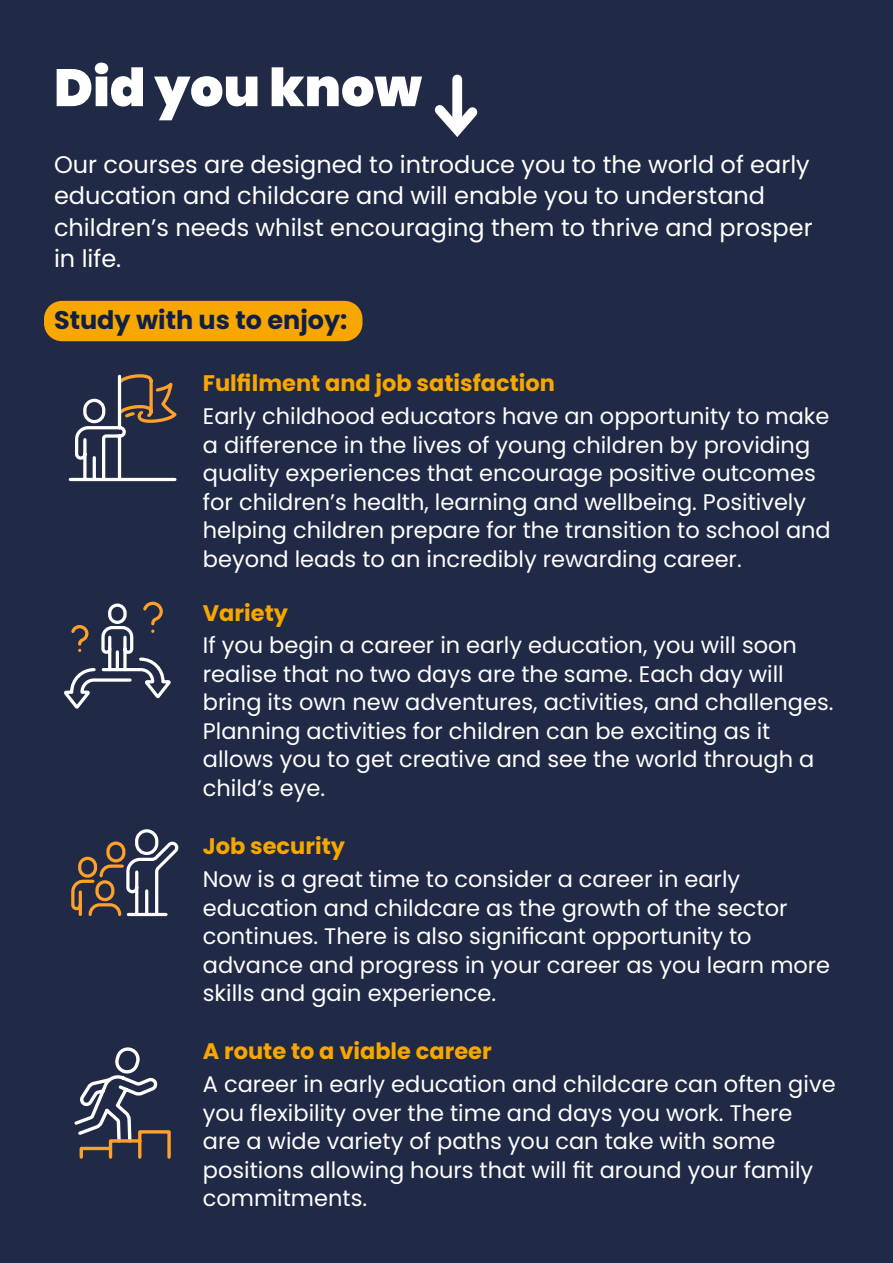
<style>
.page{position:relative;width:893px;height:1263px;background:#202945}
.page>*{position:absolute;margin:0;border:0;box-sizing:border-box;transform-origin:0 0}
.t1{font:900 52.5px "Poppins";color:#fff}
.t2{font:700 25.5px "Poppins";color:#101f45}
.t3{font:24px/31.5px "Poppins";color:#fff}
.t4{font:22.5px/28.5px "Poppins";color:#fff}
.t5{font:700 22.5px "Poppins";color:#f7a700}
</style>
<div class="page">
<div style="left:452px;top:79px;width:10px;height:48px;background:#fff"></div>
<svg style="left:434px;top:96px;width:44px;height:41px"></svg>
<div style="left:44px;top:301px;width:318px;height:40px;background:#f7a700;border-radius:18px"></div>
<svg style="left:71px;top:829px;width:108px;height:330px"></svg>
<svg style="left:68px;top:374px;width:109px;height:108px"></svg>
<svg style="left:64px;top:601px;width:107px;height:108px"></svg>
<h1 class="t1" style="left:54px;top:57px;width:369px">Did you know</h1>
<p class="t3" style="left:54px;top:149px;width:760px">Our courses are designed to introduce you to the world of early education and childcare and will enable you to understand children’s needs whilst encouraging them to thrive and prosper in life.</p>
<p class="t2" style="left:54px;top:305px;width:295px">Study with us to enjoy:</p>
<p class="t5" style="left:203px;top:370px;width:354px">Fulfilment and job satisfaction</p>
<p class="t4" style="left:203px;top:402px;width:629px">Early childhood educators have an opportunity to make a difference in the lives of young children by providing quality experiences that encourage positive outcomes for children’s health, learning and wellbeing. Positively helping children prepare for the transition to school and beyond leads to an incredibly rewarding career.</p>
<p class="t5" style="left:203px;top:600px;width:87px">Variety</p>
<p class="t4" style="left:203px;top:631px;width:632px">If you begin a career in early education, you will soon realise that no two days are the same. Each day will bring its own new adventures, activities, and challenges.<br>Planning activities for children can be exciting as it allows you to get creative and see the world through a child’s eye.</p>
<p class="t5" style="left:203px;top:833px;width:144px">Job security</p>
<p class="t4" style="left:203px;top:865px;width:629px">Now is a great time to consider a career in early education and childcare as the growth of the sector continues. There is also significant opportunity to advance and progress in your career as you learn more skills and gain experience.</p>
<p class="t5" style="left:203px;top:1038px;width:290px">A route to a viable career</p>
<p class="t4" style="left:203px;top:1070px;width:634px">A career in early education and childcare can often give you flexibility over the time and days you work. There are a wide variety of paths you can take with some positions allowing hours that will fit around your family commitments.</p>
</div>
